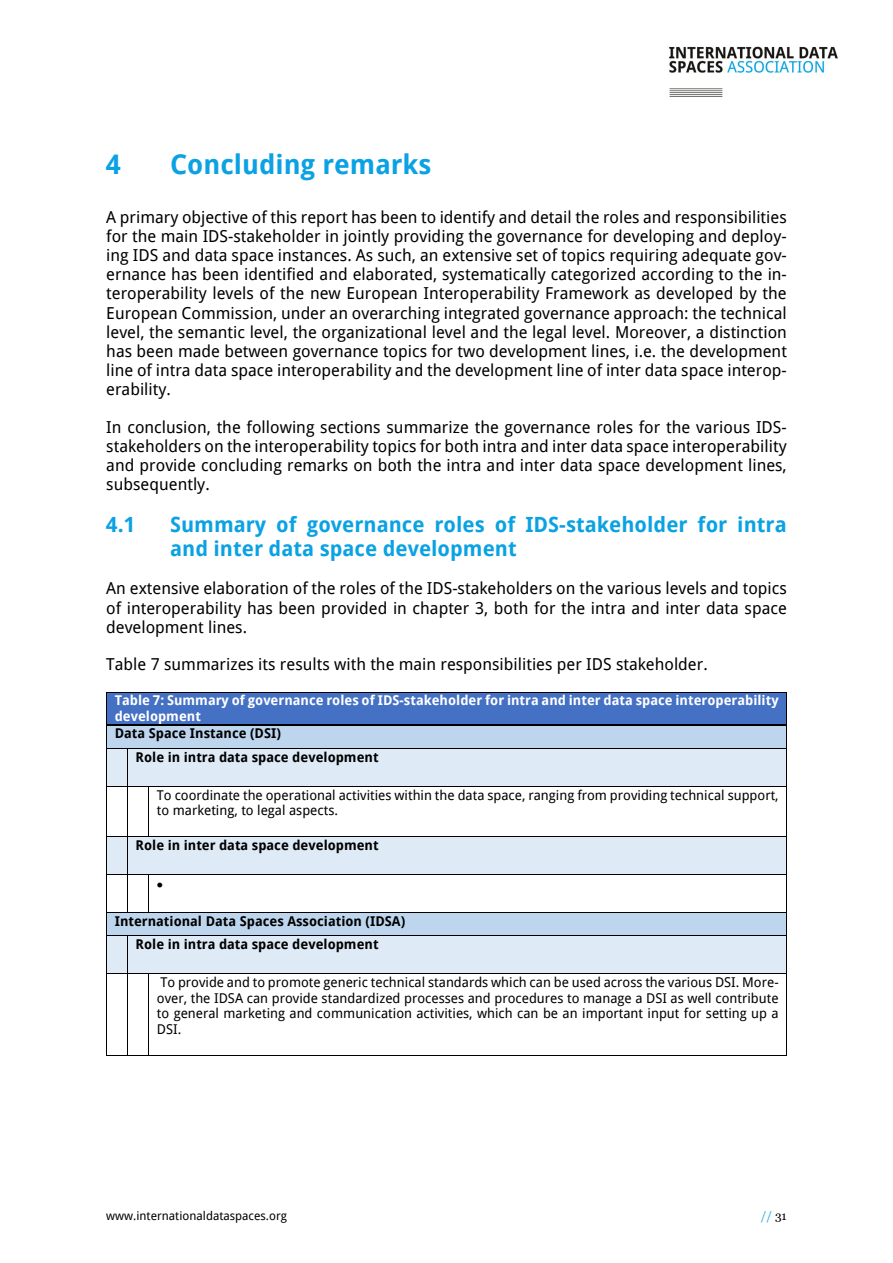
<style>
.page{position:relative;width:893px;height:1263px;background:#fff}
.page>*{position:absolute;margin:0;border:0;box-sizing:border-box;transform-origin:0 0}
.t1{font:700 27px "Droid Sans";color:#0ba2e3}
.t2{font:700 21px/24.5px "Droid Sans";color:#0ba2e3}
.t3{font:16.5px/19.2px "Droid Sans";color:#000;text-align:justify}
.t4{font:13.5px/15.8px "Droid Sans";color:#000}
.t5{font:700 13.5px/23.2px "Droid Sans";color:#000}
.t6{font:700 13.5px/15.6px "Droid Sans";color:#fff}
.t7{font:13.5px "Symbol";color:#000}
.t8{font:12px "Droid Sans";color:#000}
.t9{font:12px "Georgia";color:#0ba2e3}
.s1{color:#000}
</style>
<div class="page">
<img style="left:668px;top:46px;width:170px;height:51px">
<div style="left:107px;top:726px;width:679px;height:22px;background:#bdd6ee"></div>
<hr style="left:106px;top:725px;width:681px;height:1px;background:#000">
<svg style="left:106px;top:726px;width:1px;height:22px"></svg>
<div style="left:107px;top:749px;width:20px;height:37px;background:#deeaf6"></div>
<div style="left:128px;top:749px;width:658px;height:37px;background:#deeaf6"></div>
<hr style="left:106px;top:748px;width:681px;height:1px;background:#000">
<hr style="left:106px;top:749px;width:1px;height:37px;background:#000">
<hr style="left:127px;top:749px;width:1px;height:37px;background:#000">
<hr style="left:786px;top:749px;width:1px;height:37px;background:#000">
<hr style="left:106px;top:786px;width:681px;height:1px;background:#000">
<hr style="left:106px;top:787px;width:1px;height:49px;background:#000">
<hr style="left:127px;top:787px;width:1px;height:49px;background:#000">
<hr style="left:148px;top:787px;width:1px;height:49px;background:#000">
<hr style="left:786px;top:787px;width:1px;height:49px;background:#000">
<div style="left:107px;top:837px;width:20px;height:37px;background:#deeaf6"></div>
<div style="left:128px;top:837px;width:658px;height:37px;background:#deeaf6"></div>
<hr style="left:106px;top:836px;width:681px;height:1px;background:#000">
<hr style="left:106px;top:837px;width:1px;height:37px;background:#000">
<hr style="left:127px;top:837px;width:1px;height:37px;background:#000">
<hr style="left:786px;top:837px;width:1px;height:37px;background:#000">
<hr style="left:106px;top:874px;width:681px;height:1px;background:#000">
<hr style="left:106px;top:875px;width:1px;height:37px;background:#000">
<hr style="left:127px;top:875px;width:1px;height:37px;background:#000">
<hr style="left:148px;top:875px;width:1px;height:37px;background:#000">
<hr style="left:786px;top:875px;width:1px;height:37px;background:#000">
<div style="left:107px;top:913px;width:679px;height:23px;background:#bdd6ee"></div>
<hr style="left:106px;top:912px;width:681px;height:1px;background:#000">
<svg style="left:106px;top:913px;width:1px;height:23px"></svg>
<svg style="left:786px;top:913px;width:1px;height:23px"></svg>
<div style="left:107px;top:936px;width:20px;height:38px;background:#deeaf6"></div>
<div style="left:128px;top:936px;width:658px;height:38px;background:#deeaf6"></div>
<hr style="left:106px;top:936px;width:681px;height:1px;background:#000">
<hr style="left:106px;top:936px;width:1px;height:38px;background:#000">
<hr style="left:127px;top:936px;width:1px;height:38px;background:#000">
<hr style="left:786px;top:936px;width:1px;height:38px;background:#000">
<hr style="left:106px;top:974px;width:681px;height:1px;background:#000">
<hr style="left:106px;top:974px;width:1px;height:82px;background:#000">
<hr style="left:127px;top:974px;width:1px;height:82px;background:#000">
<svg style="left:107px;top:1055px;width:41px;height:1px"></svg>
<hr style="left:148px;top:974px;width:1px;height:82px;background:#000">
<hr style="left:149px;top:1055px;width:637px;height:1px;background:#000">
<hr style="left:786px;top:974px;width:1px;height:82px;background:#000">
<div style="left:107px;top:693px;width:679px;height:31px;background:#4471c4"></div>
<hr style="left:106px;top:692px;width:681px;height:1px;background:#000">
<hr style="left:106px;top:693px;width:1px;height:32px;background:#000">
<hr style="left:106px;top:724px;width:680px;height:1px;background:#000">
<hr style="left:786px;top:693px;width:1px;height:32px;background:#000">
<svg style="left:786px;top:726px;width:1px;height:22px"></svg>
<h1 class="t1" style="left:106px;top:149px;width:16px">4</h1>
<h1 class="t1" style="left:170px;top:149px;width:263px">Concluding remarks</h1>
<p class="t3" style="left:106px;top:207px;width:682px">A primary objective of this report has been to identify and detail the roles and responsibilities for the main IDS-stakeholder in jointly providing the governance for developing and deploy&shy;ing IDS and data space instances. As such, an extensive set of topics requiring adequate gov&shy;ernance has been identified and elaborated, systematically categorized according to the in&shy;teroperability levels of the new European Interoperability Framework as developed by the European Commission, under an overarching integrated governance approach: the technical level, the semantic level, the organizational level and the legal level. Moreover, a distinction has been made between governance topics for two development lines, i.e. the development line of intra data space interoperability and the development line of inter data space interop&shy;erability.</p>
<p class="t3" style="left:106px;top:417px;width:682px">In conclusion, the following sections summarize the governance roles for the various IDS&shy;stakeholders on the interoperability topics for both intra and inter data space interoperability and provide concluding remarks on both the intra and inter data space development lines, subsequently.</p>
<p class="t2" style="left:106px;top:512px;width:31px">4.1</p>
<p class="t2" style="left:170px;top:512px;width:618px">Summary of governance roles of IDS-stakeholder for intra and inter data space development</p>
<p class="t3" style="left:106px;top:579px;width:682px">An extensive elaboration of the roles of the IDS-stakeholders on the various levels and topics of interoperability has been provided in chapter 3, both for the intra and inter data space development lines.</p>
<p class="t3" style="left:106px;top:655px;width:603px">Table 7 summarizes its results with the main responsibilities per IDS stakeholder.</p>
<p class="t6" style="left:115px;top:693px;width:665px">Table 7: Summary of governance roles of IDS-stakeholder for intra and inter data space interoperability development</p>
<p class="t5" style="left:136px;top:722px;width:244px;text-indent:-21px">Data Space Instance (DSI)<br>Role in intra data space development</p>
<p class="t4" style="left:157px;top:787px;width:623px">To coordinate the operational activities within the data space, ranging from providing technical support, to marketing, to legal aspects.</p>
<p class="t5" style="left:136px;top:833px;width:244px">Role in inter data space development</p>
<p class="t7" style="left:157px;top:875px;width:8px">•</p>
<p class="t5" style="left:115px;top:909px;width:292px;text-align:center">International Data Spaces Association (IDSA)<br>Role in intra data space development</p>
<p class="t4" style="left:157px;top:974px;width:623px;text-align:justify">To provide and to promote generic technical standards which can be used across the various DSI. More&shy;over, the IDSA can provide standardized processes and procedures to manage a DSI as well contribute to general marketing and communication activities, which can be an important input for setting up a DSI.</p>
<p class="t8" style="left:106px;top:1208px;width:182px">www.internationaldataspaces.org</p>
<p class="t9" style="left:761px;top:1209px;width:27px">// <span class="s1">31</span></p>
</div>
